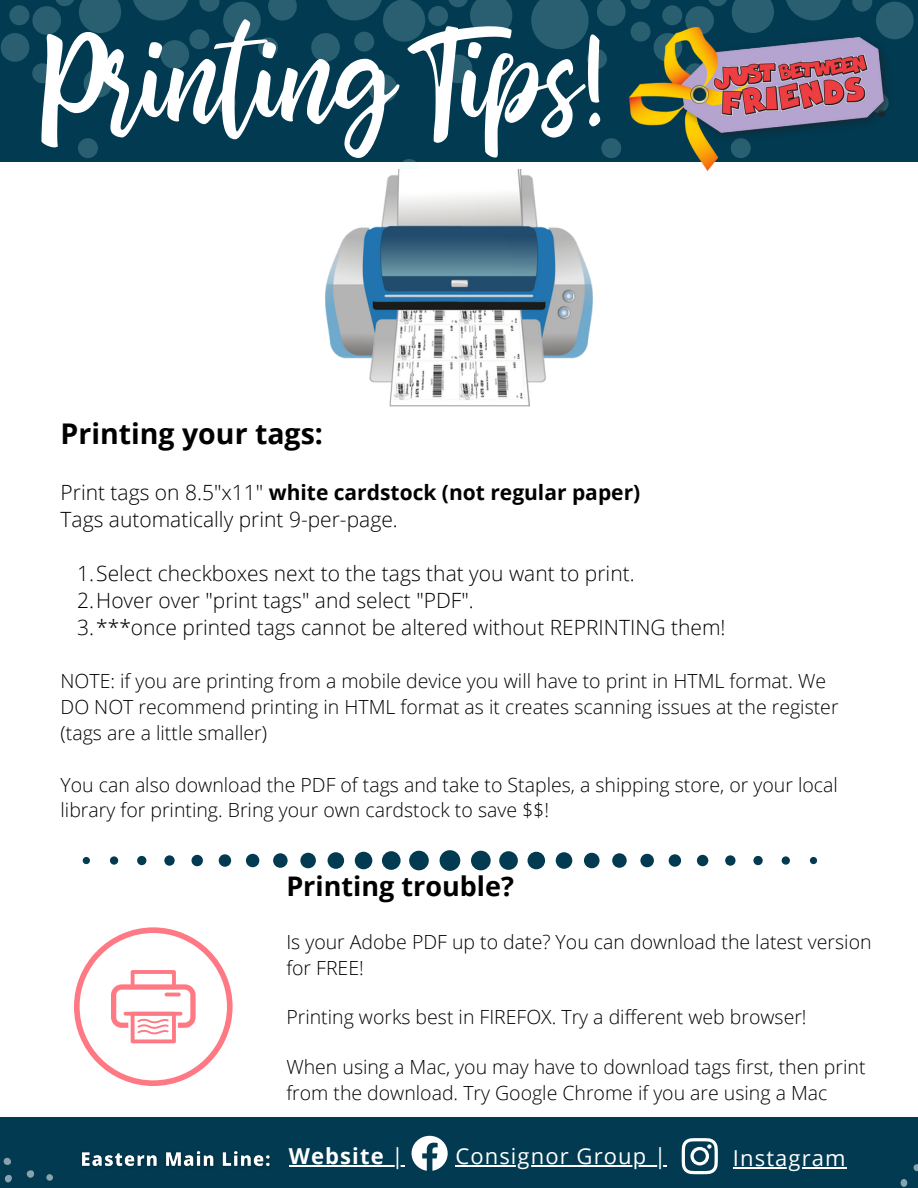
<style>
.page{position:relative;width:918px;height:1188px;background:#fff}
.page>*{position:absolute;margin:0;border:0;box-sizing:border-box;transform-origin:0 0}
.t1{font:116.55px "bhatoshine";color:#fff}
.t2{font:700 28.5px "Open Sans";color:#000}
.t3{font:700 27px "Open Sans";color:#000}
.t4{font:22.05px "Open Sans";letter-spacing:.05em;color:#fff}
.t5{font:700 22.05px "Open Sans";letter-spacing:.05em;color:#fff}
.t6{font:300 21px/27px "Open Sans";color:#000}
.t7{font:300 19.5px/25.8px "Open Sans";color:#000}
.s1{font-weight:700}
.s2{font-weight:400}
</style>
<div class="page">
<svg style="left:83px;top:850px;width:734px;height:21px"></svg>
<div style="left:0;top:0;width:917px;height:161px;background:#013a51"></div>
<svg style="left:786px;top:0;width:55px;height:20px"></svg>
<svg style="left:852px;top:0;width:20px;height:12px"></svg>
<div style="left:876px;top:2px;width:38px;height:37px;background:#295f70;border-radius:50%"></div>
<svg style="left:531px;top:0;width:58px;height:49px"></svg>
<div style="left:160px;top:40px;width:29px;height:29px;background:#295f70;border-radius:50%"></div>
<svg style="left:199px;top:0;width:20px;height:12px"></svg>
<div style="left:216px;top:93px;width:20px;height:20px;background:#295f70;border-radius:50%"></div>
<div style="left:78px;top:138px;width:20px;height:20px;background:#295f70;border-radius:50%"></div>
<div style="left:258px;top:37px;width:20px;height:20px;background:#295f70;border-radius:50%"></div>
<div style="left:189px;top:29px;width:20px;height:20px;background:#295f70;border-radius:50%"></div>
<div style="left:223px;top:2px;width:38px;height:37px;background:#295f70;border-radius:50%"></div>
<svg style="left:1px;top:0;width:120px;height:98px"></svg>
<div style="left:383px;top:0;width:42px;height:42px;background:#295f70;border-radius:50%"></div>
<svg style="left:399px;top:159px;width:20px;height:11px"></svg>
<svg style="left:448px;top:0;width:64px;height:36px"></svg>
<div style="left:587px;top:49px;width:20px;height:20px;background:#295f70;border-radius:50%"></div>
<div style="left:428px;top:6px;width:20px;height:20px;background:#295f70;border-radius:50%"></div>
<div style="left:354px;top:32px;width:20px;height:20px;background:#295f70;border-radius:50%"></div>
<div style="left:601px;top:138px;width:20px;height:20px;background:#295f70;border-radius:50%"></div>
<svg style="left:597px;top:0;width:177px;height:69px"></svg>
<svg style="left:444px;top:54px;width:29px;height:29px"></svg>
<svg style="left:268px;top:0;width:29px;height:21px"></svg>
<svg style="left:368px;top:74px;width:29px;height:29px"></svg>
<svg style="left:311px;top:33px;width:29px;height:29px"></svg>
<svg style="left:133px;top:0;width:55px;height:20px"></svg>
<svg style="left:327px;top:0;width:55px;height:20px"></svg>
<img style="left:629px;top:27px;width:268px;height:143px">
<img style="left:325px;top:170px;width:268px;height:237px">
<svg style="left:74px;top:927px;width:159px;height:159px"></svg>
<hr style="left:165px;top:993px;width:16px;height:3px;background:#ff7984;border-radius:2px">
<div style="left:0;top:1117px;width:918px;height:71px;background:#013a51"></div>
<svg style="left:914px;top:1164px;width:4px;height:7px"></svg>
<div style="left:901px;top:1179px;width:6px;height:8px;background:#89a3ae;border-radius:50%"></div>
<svg style="left:3px;top:1157px;width:8px;height:8px"></svg>
<svg style="left:5px;top:1175px;width:7px;height:8px"></svg>
<svg style="left:26px;top:1170px;width:27px;height:11px"></svg>
<svg style="left:412px;top:1136px;width:36px;height:35px"></svg>
<svg style="left:682px;top:1138px;width:36px;height:36px"></svg>
<img style="left:81px;top:1151px;width:189px;height:16px">
<hr style="left:289px;top:1166px;width:96px;height:1px;background:#fff">
<svg style="left:385px;top:1166px;width:20px;height:1px"></svg>
<hr style="left:455px;top:1166px;width:212px;height:1px;background:#fff">
<hr style="left:733px;top:1168px;width:114px;height:1px;background:#fff">
<h1 class="t1" style="left:45px;top:-7px;width:571px">Printing Tips!</h1>
<h2 class="t2" style="left:61px;top:413px;width:264px">Printing your tags:</h2>
<p class="t6" style="left:61px;top:479px;width:581px">Print tags on 8.5"x11" <span class="s1">white cardstock (not regular paper)<br></span>Tags automatically print 9-per-page.</p>
<p class="t6" style="left:77px;top:560px;width:650px">1.Select checkboxes next to the tags that you want to print.<br>2.Hover over "print tags" and select "PDF".<br>3.***once printed tags cannot be altered without REPRINTING them!</p>
<p class="t7" style="left:61px;top:668px;width:780px">NOTE: if you are printing from a mobile device you will have to print in HTML format. We<br>DO NOT recommend printing in HTML format as it creates scanning issues at the register (tags are a little smaller)</p>
<p class="t7" style="left:61px;top:771px;width:779px">You can also download the PDF of tags and take to Staples, a shipping store, or your local library for printing. Bring your own cardstock to save $$!</p>
<h3 class="t3" style="left:286px;top:867px;width:229px">Printing trouble?</h3>
<p class="t7" style="left:286px;top:929px;width:587px">Is your Adobe PDF up to date? You can download the latest version for FREE!</p>
<p class="t7" style="left:286px;top:1004px;width:522px">Printing works best in FIREFOX. Try a different web browser!</p>
<p class="t7" style="left:286px;top:1053px;width:581px">When using a Mac, you may have to download tags first, then print from the download. Try Google Chrome if you are using a Mac</p>
<p class="t5" style="left:289px;top:1141px;width:116px">Website <span class="s2">|</span></p>
<p class="t4" style="left:455px;top:1141px;width:212px">Consignor Group |</p>
<p class="t4" style="left:733px;top:1143px;width:114px">Instagram</p>
</div>
